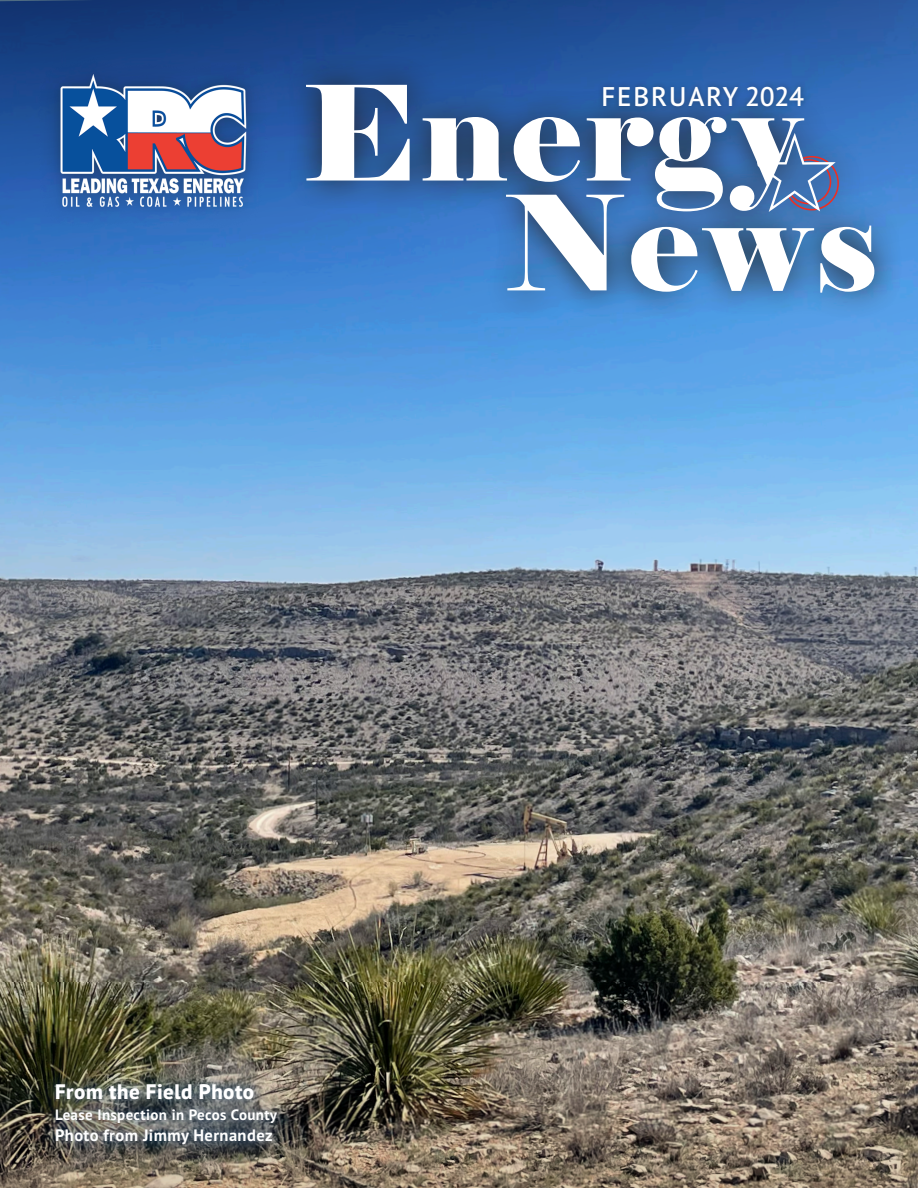
<style>
.page{position:relative;width:918px;height:1188px;background:#fff}
.page>*{position:absolute;margin:0;border:0;box-sizing:border-box;transform-origin:0 0}
.t1{font:131.25px "Elephant";letter-spacing:.035em;color:#fff}
.t2{font:600 27px "PT Sans Pro";letter-spacing:.07em;color:#fff}
.t3{font:800 21px "PT Sans Pro";letter-spacing:.025em;color:#fff}
.t4{font:700 16.5px "PT Sans Pro";letter-spacing:.025em;color:#fff}
.t5{font:700 15px "PT Sans Pro";letter-spacing:.025em;color:#fff}
</style>
<div class="page">
<img style="left:0;top:582px;width:918px;height:401px">
<div style="left:0;top:0;width:918px;height:582px;background:#636394;opacity:.5"></div>
<img style="left:0;top:983px;width:918px;height:205px">
<svg style="left:0;top:0;width:918px;height:286px;background:#23549c"></svg>
<div style="left:37px;top:53px;width:232px;height:177px;background:#102a4b;opacity:.5"></div>
<img style="left:44px;top:70px;width:210px;height:141px">
<div style="left:276px;top:47px;width:635px;height:281px;background:#273842;opacity:.15"></div>
<svg style="left:757px;top:133px;width:82px;height:79px;background:#5475a8"></svg>
<div style="left:598px;top:80px;width:211px;height:32px;background:#1a1415;opacity:.35"></div>
<div style="left:0;top:1025px;width:332px;height:163px;background:#11426e;opacity:.35"></div>
<div style="left:43px;top:1072px;width:246px;height:84px;background:#3278c2;opacity:.3"></div>
<p class="t1" style="left:303px;top:52px;width:499px">Energy</p>
<p class="t2" style="left:602px;top:79px;width:204px">FEBRUARY 2024</p>
<p class="t1" style="left:507px;top:161px;width:373px">News</p>
<p class="t3" style="left:55px;top:1078px;width:201px">From the Field Photo</p>
<p class="t5" style="left:55px;top:1105px;width:223px">Lease Inspection in Pecos County</p>
<p class="t4" style="left:55px;top:1125px;width:219px">Photo from Jimmy Hernandez</p>
</div>
